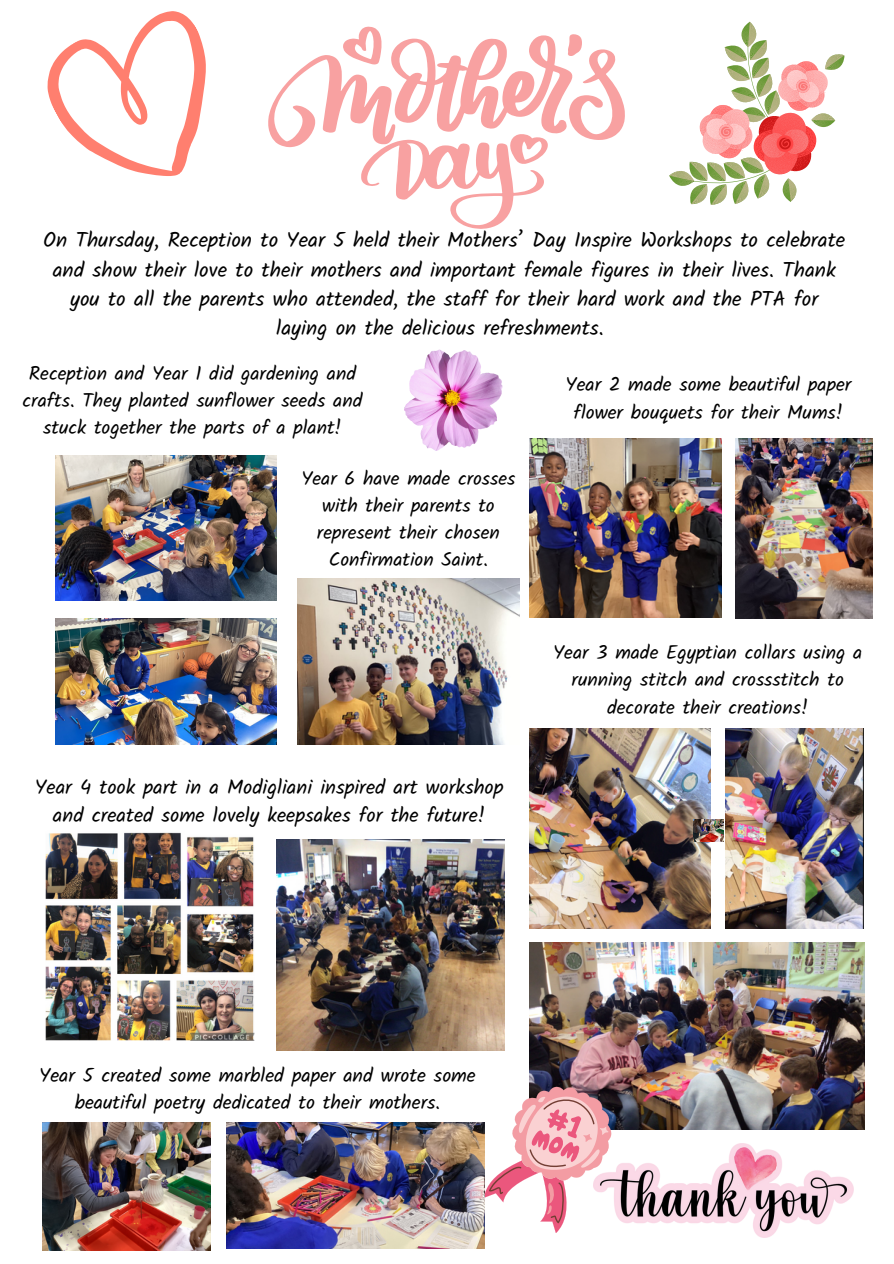
<style>
.page{position:relative;width:894px;height:1264px;background:#fff}
.page>*{position:absolute;margin:0;border:0;box-sizing:border-box;transform-origin:0 0}
.t1{font:21px/29.2px "Kalam";color:#000;text-align:center}
.t2{font:20.4px/28.3px "Kalam";color:#000;text-align:center}
.t3{font:19.65px/27.5px "Kalam";color:#000;text-align:center}
.t4{font:19.5px/27.2px "Kalam";color:#000;text-align:center}
.t5{font:19.35px/27px "Kalam";color:#000;text-align:center}
</style>
<div class="page">
<svg style="left:268px;top:26px;width:356px;height:203px"></svg>
<svg style="left:47px;top:11px;width:159px;height:165px"></svg>
<svg style="left:669px;top:21px;width:176px;height:184px"></svg>
<img style="left:56px;top:455px;width:220px;height:145px">
<img style="left:56px;top:618px;width:220px;height:126px">
<img style="left:529px;top:728px;width:181px;height:200px">
<img style="left:725px;top:728px;width:138px;height:200px">
<img style="left:529px;top:942px;width:335px;height:187px">
<img style="left:45px;top:832px;width:209px;height:208px">
<img style="left:277px;top:839px;width:227px;height:211px">
<img style="left:529px;top:438px;width:192px;height:179px">
<img style="left:735px;top:438px;width:137px;height:180px">
<svg style="left:484px;top:1071px;width:140px;height:163px"></svg>
<img style="left:593px;top:1143px;width:260px;height:93px">
<img style="left:693px;top:819px;width:30px;height:23px">
<img style="left:42px;top:1122px;width:168px;height:128px">
<img style="left:226px;top:1122px;width:258px;height:126px">
<img style="left:298px;top:579px;width:221px;height:165px">
<img style="left:405px;top:349px;width:97px;height:101px">
<p class="t1" style="left:43px;top:225px;width:803px">On Thursday, Reception to Year 5 held their Mothers’ Day Inspire Workshops to celebrate and show their love to their mothers and important female figures in their lives. Thank you to all the parents who attended, the staff for their hard work and the PTA for laying on the delicious refreshments.</p>
<h1 class="t4" style="left:23px;top:359px;width:341px">Reception and Year 1 did gardening and crafts. They planted sunflower seeds and stuck together the parts of a plant!</h1>
<p class="t4" style="left:565px;top:371px;width:287px">Year 2 made some beautiful paper flower bouquets for their Mums!</p>
<p class="t5" style="left:301px;top:464px;width:215px">Year 6 have made crosses with their parents to represent their chosen<br>Confirmation Saint.</p>
<p class="t2" style="left:35px;top:772px;width:470px">Year 4 took part in a Modigliani inspired art workshop and created some lovely keepsakes for the future!</p>
<p class="t4" style="left:553px;top:639px;width:310px">Year 3 made Egyptian collars using a running stitch and crossstitch to decorate their creations!</p>
<p class="t3" style="left:39px;top:1061px;width:438px">Year 5 created some marbled paper and wrote some beautiful poetry dedicated to their mothers.</p>
</div>
